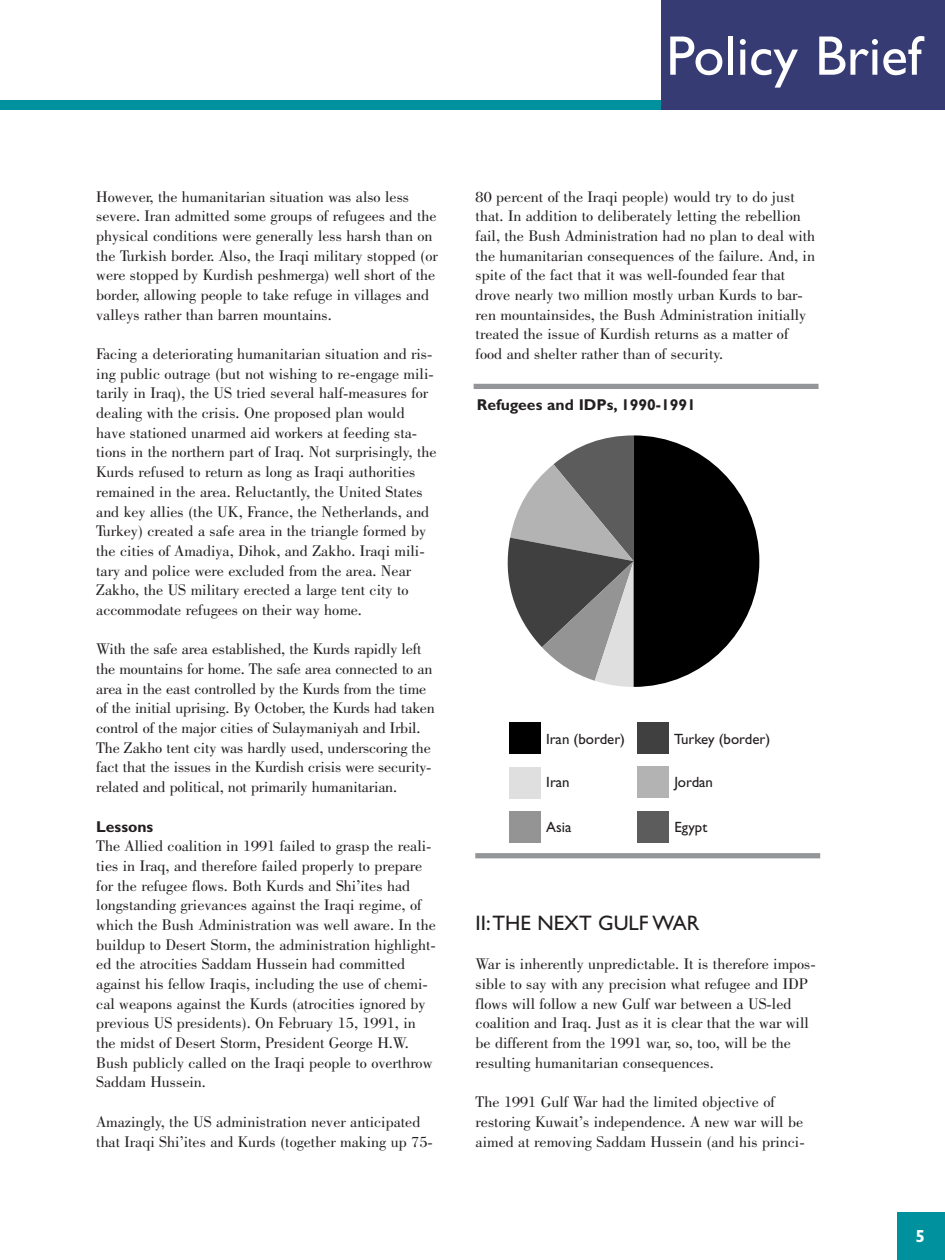
<style>
.page{position:relative;width:945px;height:1260px;background:#fff}
.page>*{position:absolute;margin:0;border:0;box-sizing:border-box;transform-origin:0 0}
.t1{font:56px "Gill Sans";color:#fff}
.t2{font:21px "Gill Sans";color:#231f20}
.t3{font:700 17.5px "Gill Sans";color:#fff}
.t4{font:16.1px/19.6px "Bodoni BT";color:#231f20}
.t5{font:700 15.75px "Gill Sans";color:#231f20}
.t6{font:14.88px "Gill Sans";color:#231f20}
</style>
<div class="page">
<div style="left:898px;top:1213px;width:47px;height:47px;background:#00919f"></div>
<div style="left:0;top:100px;width:662px;height:9px;background:#00919f"></div>
<div style="left:662px;top:1px;width:283px;height:109px;background:#363b74"></div>
<div style="left:510px;top:723px;width:31px;height:31px;background:#000"></div>
<div style="left:638px;top:723px;width:31px;height:31px;background:#404040"></div>
<div style="left:638px;top:767px;width:31px;height:31px;background:#b3b3b3"></div>
<div style="left:638px;top:811px;width:31px;height:32px;background:#5c5c5c"></div>
<div style="left:510px;top:767px;width:31px;height:31px;background:#dfdfdf"></div>
<div style="left:510px;top:811px;width:31px;height:31px;background:#949494"></div>
<svg style="left:507px;top:435px;width:252px;height:252px"></svg>
<div style="left:474px;top:384px;width:345px;height:5px;background:#939598"></div>
<div style="left:475px;top:853px;width:345px;height:5px;background:#939598"></div>
<h1 class="t1" style="left:666px;top:37px;width:257px">Policy Brief</h1>
<p class="t4" style="left:96px;top:188px;width:343px">However, the humanitarian situation was also less severe. Iran admitted some groups of refugees and the physical conditions were generally less harsh than on the Turkish border. Also, the Iraqi military stopped (or were stopped by Kurdish peshmerga) well short of the border, allowing people to take refuge in villages and valleys rather than barren mountains.</p>
<p class="t4" style="left:96px;top:345px;width:342px">Facing a deteriorating humanitarian situation and ris&shy;ing public outrage (but not wishing to re-engage mili&shy;tarily in Iraq), the US tried several half-measures for dealing with the crisis. One proposed plan would have stationed unarmed aid workers at feeding sta&shy;tions in the northern part of Iraq. Not surprisingly, the Kurds refused to return as long as Iraqi authorities remained in the area. Reluctantly, the United States and key allies (the UK, France, the Netherlands, and Turkey) created a safe area in the triangle formed by the cities of Amadiya, Dihok, and Zakho. Iraqi mili&shy;tary and police were excluded from the area. Near Zakho, the US military erected a large tent city to accommodate refugees on their way home.</p>
<p class="t4" style="left:96px;top:641px;width:340px">With the safe area established, the Kurds rapidly left the mountains for home. The safe area connected to an area in the east controlled by the Kurds from the time of the initial uprising. By October, the Kurds had taken control of the major cities of Sulaymaniyah and Irbil.<br>The Zakho tent city was hardly used, underscoring the fact that the issues in the Kurdish crisis were security&shy;related and political, not primarily humanitarian.</p>
<p class="t5" style="left:96px;top:821px;width:59px">Lessons</p>
<p class="t4" style="left:96px;top:838px;width:341px">The Allied coalition in 1991 failed to grasp the reali&shy;ties in Iraq, and therefore failed properly to prepare for the refugee flows. Both Kurds and Shi’ites had longstanding grievances against the Iraqi regime, of which the Bush Administration was well aware. In the buildup to Desert Storm, the administration highlight&shy;ed the atrocities Saddam Hussein had committed against his fellow Iraqis, including the use of chemi&shy;cal weapons against the Kurds (atrocities ignored by previous US presidents). On February 15, 1991, in the midst of Desert Storm, President George H.W.<br>Bush publicly called on the Iraqi people to overthrow Saddam Hussein.</p>
<p class="t4" style="left:96px;top:1113px;width:338px">Amazingly, the US administration never anticipated that Iraqi Shi’ites and Kurds (together making up 75-</p>
<p class="t4" style="left:476px;top:188px;width:341px">80 percent of the Iraqi people) would try to do just that. In addition to deliberately letting the rebellion fail, the Bush Administration had no plan to deal with the humanitarian consequences of the failure. And, in spite of the fact that it was well-founded fear that drove nearly two million mostly urban Kurds to bar&shy;ren mountainsides, the Bush Administration initially treated the issue of Kurdish returns as a matter of food and shelter rather than of security.</p>
<p class="t5" style="left:477px;top:400px;width:221px">Refugees and IDPs, 1990-1991</p>
<p class="t6" style="left:546px;top:734px;width:81px">Iran (border)</p>
<p class="t6" style="left:674px;top:733px;width:97px">Turkey (border)</p>
<p class="t6" style="left:546px;top:777px;width:25px">Iran</p>
<p class="t6" style="left:674px;top:777px;width:40px">Jordan</p>
<p class="t6" style="left:546px;top:822px;width:27px">Asia</p>
<p class="t6" style="left:674px;top:822px;width:34px">Egypt</p>
<h2 class="t2" style="left:476px;top:916px;width:225px">II:THE NEXT GULF WAR</h2>
<p class="t4" style="left:476px;top:956px;width:342px">War is inherently unpredictable. It is therefore impos&shy;sible to say with any precision what refugee and IDP flows will follow a new Gulf war between a US-led coalition and Iraq. Just as it is clear that the war will be different from the 1991 war, so, too, will be the resulting humanitarian consequences.</p>
<p class="t4" style="left:476px;top:1093px;width:331px">The 1991 Gulf War had the limited objective of restoring Kuwait’s independence. A new war will be aimed at removing Saddam Hussein (and his princi-</p>
<p class="t3" style="left:915px;top:1230px;width:11px">5</p>
</div>
